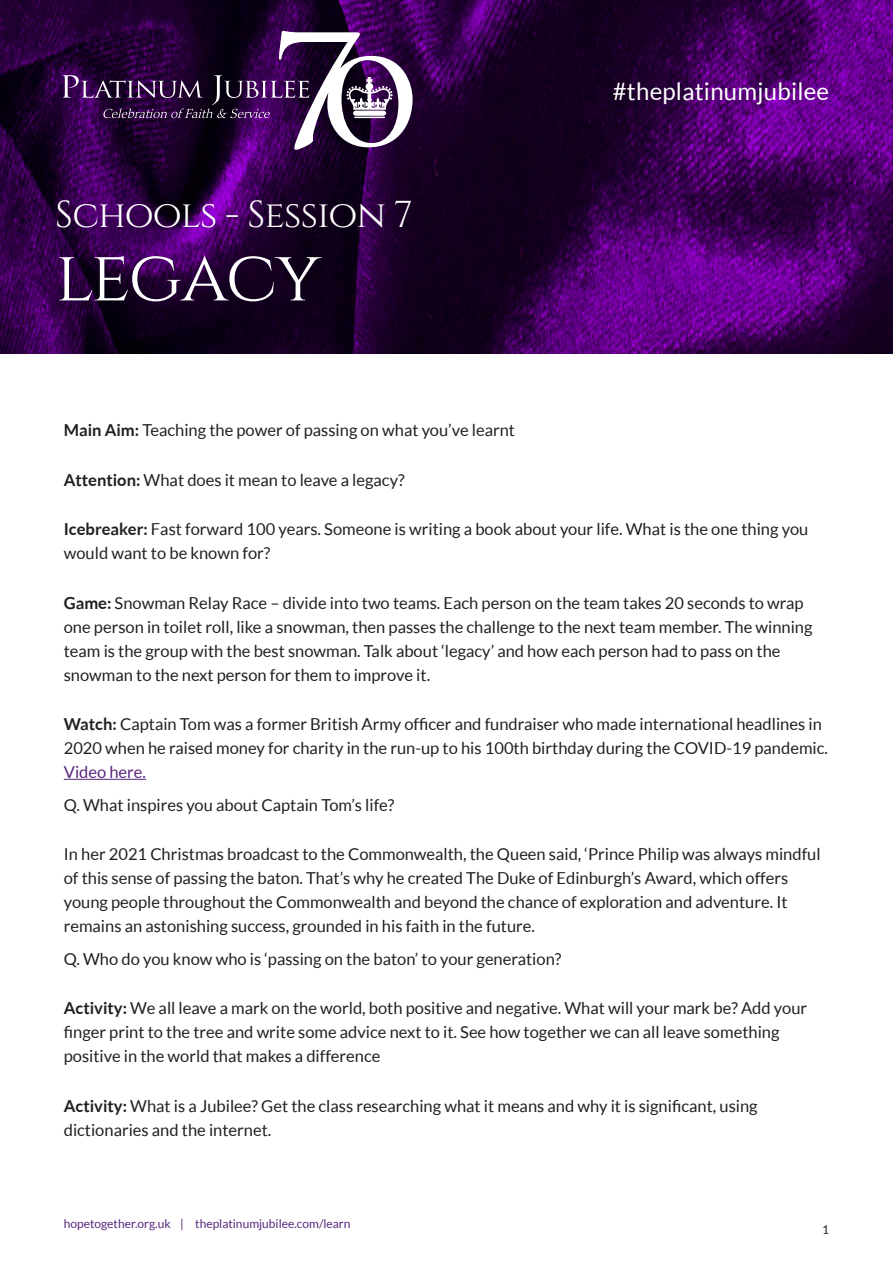
<style>
.page{position:relative;width:893px;height:1263px;background:#fff}
.page>*{position:absolute;margin:0;border:0;box-sizing:border-box;transform-origin:0 0}
.t1{font:72px "Cinzel";letter-spacing:-.02em;color:#fff}
.t2{font:37.5px "Cinzel";letter-spacing:-.02em;color:#fff}
.t3{font:24px "Lato";letter-spacing:.01em;color:#fff}
.basic_-_less_space_a{font:16.5px/24px "Lato";color:#231f20}
.t4{font:12px "Lato";color:#57267b}
.t5{font:12px "Lato";color:#231f20}
.s1{font-weight:700}
.s2{color:#57267b}
</style>
<div class="page">
<img style="left:0;top:0;width:893px;height:354px">
<hr style="left:64px;top:779px;width:82px;height:1px;background:#57267b">
<svg style="left:64px;top:31px;width:349px;height:119px;background:#462756"></svg>
<p class="t2" style="left:55px;top:193px;width:359px">SCHOOLS - SESSION 7</p>
<p class="t1" style="left:55px;top:234px;width:267px">LEGACY</p>
<p class="t3" style="left:613px;top:78px;width:218px">#theplatinumjubilee</p>
<p class="basic_-_less_space_a" style="left:64px;top:418px;width:453px"><span class="s1">Main Aim:</span> Teaching the power of passing on what you’ve learnt</p>
<p class="basic_-_less_space_a" style="left:64px;top:467px;width:342px"><span class="s1">Attention:</span> What does it mean to leave a legacy?</p>
<p class="basic_-_less_space_a" style="left:64px;top:517px;width:746px"><span class="s1">Icebreaker:</span> Fast forward 100 years. Someone is writing a book about your life. What is the one thing you would want to be known for?</p>
<p class="basic_-_less_space_a" style="left:64px;top:590px;width:750px"><span class="s1">Game:</span> Snowman Relay Race – divide into two teams. Each person on the team takes 20 seconds to wrap one person in toilet roll, like a snowman, then passes the challenge to the next team member. The winning team is the group with the best snowman. Talk about ‘legacy’ and how each person had to pass on the snowman to the next person for them to improve it.</p>
<p class="basic_-_less_space_a" style="left:64px;top:712px;width:766px"><span class="s1">Watch:</span> Captain Tom was a former British Army officer and fundraiser who made international headlines in<br>2020 when he raised money for charity in the run-up to his 100th birthday during the COVID-19 pandemic.<br><span class="s2">Video here.</span></p>
<p class="basic_-_less_space_a" style="left:64px;top:792px;width:332px">Q. What inspires you about Captain Tom’s life?</p>
<p class="basic_-_less_space_a" style="left:64px;top:842px;width:758px">In her 2021 Christmas broadcast to the Commonwealth, the Queen said, ‘Prince Philip was always mindful of this sense of passing the baton. That’s why he created The Duke of Edinburgh’s Award, which offers young people throughout the Commonwealth and beyond the chance of exploration and adventure. It remains an astonishing success, grounded in his faith in the future.</p>
<p class="basic_-_less_space_a" style="left:64px;top:946px;width:499px">Q. Who do you know who is ‘passing on the baton’ to your generation?</p>
<p class="basic_-_less_space_a" style="left:64px;top:996px;width:745px"><span class="s1">Activity:</span> We all leave a mark on the world, both positive and negative. What will your mark be? Add your finger print to the tree and write some advice next to it. See how together we can all leave something positive in the world that makes a difference</p>
<p class="basic_-_less_space_a" style="left:64px;top:1094px;width:695px"><span class="s1">Activity:</span> What is a Jubilee? Get the class researching what it means and why it is significant, using dictionaries and the internet.</p>
<p class="t4" style="left:64px;top:1217px;width:288px">hopetogether.org.uk | theplatinumjubilee.com/learn</p>
<p class="t5" style="left:822px;top:1223px;width:8px">1</p>
</div>
